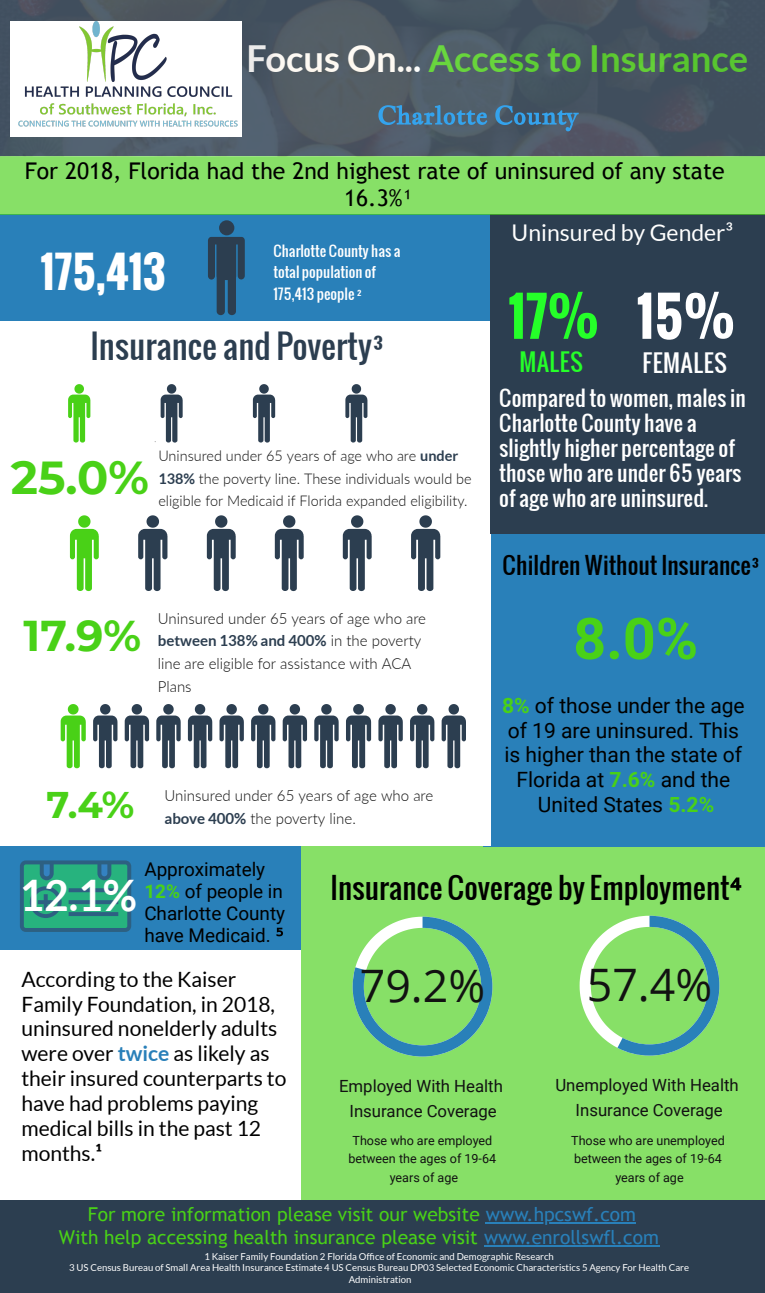
<style>
.page{position:relative;width:765px;height:1293px;background:#fff}
.page>*{position:absolute;margin:0;border:0;box-sizing:border-box;transform-origin:0 0}
.t1{font:700 57.5px "Roboto";color:#49d117}
.t2{font:700 52.5px "Oswald";color:#25ff29}
.t3{font:700 46.12px "Montserrat";color:#49d117}
.t4{font:44.75px "Open Sans";color:#121212}
.t5{font:700 43px "Montserrat";color:#49d117}
.t6{font:700 42.62px "Oswald";color:#fff}
.t7{font:700 42.5px "Lato";color:#fff}
.t8{font:700 37.12px "Montserrat";color:#49d117}
.t9{font:700 36.38px "Lato";color:#49d117}
.t10{font:32.5px "Oswald";color:#2c3e50}
.t11{font:28.75px "Oswald";color:#000}
.t12{font:23.62px "Oswald";color:#fff}
.t13{font:23.62px "Oswald";color:#25ff29}
.t14{font:23px/26.8px "Trebuchet MS";color:#000;text-align:center}
.t15{font:23px "Oswald";color:#000}
.t16{font:23px "Lato";color:#fff}
.t17{font:21.12px/24.9px "Lato";color:#000}
.t18{font:21.12px/24.9px "Oswald";color:#fff}
.t19{font:21.12px/24.9px "Roboto";color:#000;text-align:center}
.t20{font:19.12px/23px "Trebuchet MS";color:#49d117;text-align:center}
.t21{font:18.88px/22.1px "Roboto";color:#000}
.t22{font:16.75px/25.1px "Roboto";color:#121212;text-align:center}
.t23{font:300 15px/22.8px "Lato";color:#121212}
.t24{font:300 14.5px/22.2px "Lato";color:#121212}
.t25{font:14.25px/21.4px "Oswald";color:#fff}
.t26{font:12.62px/18.9px "Roboto";color:#121212;text-align:center}
.t27{font:9.62px/11.5px "Lato";color:#fff;text-align:center}
.s1{color:#fff}
.s2{font-weight:700;color:#2c3e50}
.s3{font-weight:700;color:#49d117}
.s4{font-family:"DejaVu Sans";color:rgb(0 0 0/0)}
.s5{font-weight:700;color:#2980b9}
.s6{font-weight:700}
.s7{color:#2980b9}
</style>
<div class="page">
<div style="left:301px;top:843px;width:464px;height:360px;background:#87e067"></div>
<div style="left:0;top:1199px;width:765px;height:93px;background:#2c3e50"></div>
<svg style="left:730px;top:877px;width:11px;height:13px"></svg>
<div style="left:0;top:844px;width:300px;height:105px;background:#2980b9"></div>
<svg style="left:20px;top:860px;width:111px;height:72px;background:#299681"></svg>
<div style="left:483px;top:532px;width:282px;height:314px;background:#2980b9"></div>
<div style="left:0;top:317px;width:490px;height:528px;background:#fff"></div>
<div style="left:0;top:214px;width:492px;height:106px;background:#2980b9"></div>
<div style="left:490px;top:214px;width:275px;height:319px;background:#2c3e50"></div>
<div style="left:0;top:155px;width:765px;height:60px;background:#87e067"></div>
<div style="left:219px;top:220px;width:15px;height:15px;background:#2c3e50;border-radius:50%"></div>
<svg style="left:208px;top:237px;width:37px;height:78px"></svg>
<svg style="left:580px;top:915px;width:139px;height:140px"></svg>
<svg style="left:277px;top:927px;width:6px;height:9px"></svg>
<svg style="left:68px;top:384px;width:22px;height:58px"></svg>
<svg style="left:161px;top:384px;width:22px;height:58px"></svg>
<svg style="left:253px;top:384px;width:22px;height:58px"></svg>
<svg style="left:345px;top:384px;width:22px;height:58px"></svg>
<svg style="left:61px;top:704px;width:25px;height:64px"></svg>
<svg style="left:93px;top:704px;width:24px;height:64px"></svg>
<svg style="left:125px;top:704px;width:24px;height:64px"></svg>
<svg style="left:156px;top:704px;width:25px;height:64px"></svg>
<svg style="left:188px;top:704px;width:24px;height:64px"></svg>
<svg style="left:220px;top:704px;width:24px;height:64px"></svg>
<svg style="left:251px;top:704px;width:24px;height:64px"></svg>
<svg style="left:283px;top:704px;width:24px;height:64px"></svg>
<svg style="left:314px;top:704px;width:25px;height:64px"></svg>
<svg style="left:346px;top:704px;width:25px;height:64px"></svg>
<svg style="left:378px;top:704px;width:25px;height:64px"></svg>
<svg style="left:410px;top:704px;width:24px;height:64px"></svg>
<svg style="left:442px;top:704px;width:24px;height:64px"></svg>
<svg style="left:70px;top:515px;width:29px;height:76px"></svg>
<svg style="left:138px;top:515px;width:29px;height:76px"></svg>
<svg style="left:207px;top:515px;width:29px;height:76px"></svg>
<svg style="left:275px;top:515px;width:29px;height:76px"></svg>
<svg style="left:343px;top:515px;width:29px;height:76px"></svg>
<svg style="left:411px;top:515px;width:29px;height:76px"></svg>
<svg style="left:353px;top:916px;width:139px;height:140px"></svg>
<img style="left:0;top:0;width:765px;height:156px">
<svg style="left:378px;top:105px;width:201px;height:26px;background:#466c88"></svg>
<div style="left:11px;top:21px;width:231px;height:116px;background:#fff"></div>
<img style="left:19px;top:21px;width:219px;height:106px">
<hr style="left:486px;top:1222px;width:150px;height:2px;background:#2980b9">
<hr style="left:484px;top:1245px;width:175px;height:2px;background:#2980b9">
<h3 class="t9" style="left:246px;top:38px;width:504px"><span class="s1">Focus On...</span> Access to Insurance</h3>
<h3 class="t14" style="left:25px;top:157px;width:701px">For 2018, Florida had the 2nd highest rate of uninsured of any state<br>16.3%¹</h3>
<h3 class="t6" style="left:40px;top:240px;width:127px">175,413</h3>
<h3 class="t25" style="left:273px;top:240px;width:129px">Charlotte County has a total population of<br>175,413 people ²</h3>
<h3 class="t10" style="left:90px;top:321px;width:295px">Insurance and Poverty³</h3>
<h3 class="t3" style="left:11px;top:449px;width:139px">25.0%</h3>
<h3 class="t24" style="left:158px;top:445px;width:315px">Uninsured under 65 years of age who are <span class="s2">under<br>138%</span> the poverty line. These individuals would be eligible for Medicaid if Florida expanded eligibility.</h3>
<h3 class="t5" style="left:24px;top:609px;width:119px">17.9%</h3>
<h3 class="t23" style="left:158px;top:606px;width:270px">Uninsured under 65 years of age who are <span class="s2">between 138% and 400%</span> in the poverty line are eligible for assistance with ACA<br>Plans</h3>
<h3 class="t8" style="left:47px;top:782px;width:89px">7.4%</h3>
<h3 class="t23" style="left:165px;top:784px;width:270px">Uninsured under 65 years of age who are <span class="s2">above 400%</span> the poverty line.</h3>
<h3 class="t16" style="left:512px;top:220px;width:223px">Uninsured by Gender³</h3>
<h2 class="t2" style="left:508px;top:277px;width:229px">17% <span class="s1">15%</span></h2>
<h3 class="t13" style="left:519px;top:344px;width:65px">MALES</h3>
<h3 class="t12" style="left:643px;top:344px;width:86px">FEMALES</h3>
<h3 class="t18" style="left:499px;top:385px;width:248px">Compared to women, males in<br>Charlotte County have a slightly higher percentage of those who are under 65 years of age who are uninsured.</h3>
<h3 class="t15" style="left:503px;top:547px;width:259px">Children Without Insurance³</h3>
<h1 class="t1" style="left:573px;top:605px;width:126px">8.0%</h1>
<h3 class="t19" style="left:502px;top:693px;width:244px"><span class="s3">8%</span> of those under the age of 19 are uninsured. This is higher than the state of<br>Florida at <span class="s3">7.6%</span> and the<br>United States <span class="s3">5.2%</span></h3>
<h3 class="t7" style="left:20px;top:871px;width:119px">12.1%</h3>
<h3 class="t21" style="left:144px;top:858px;width:142px">Approximately<br><span class="s3">12%</span> of people in<br>Charlotte County have Medicaid. <span class="s4">⁵</span></h3>
<h3 class="t11" style="left:331px;top:865px;width:412px">Insurance Coverage by Employment<span class="s4">⁴</span></h3>
<h3 class="t17" style="left:21px;top:966px;width:255px">According to the Kaiser<br>Family Foundation, in 2018,</h3>
<h3 class="t4" style="left:360px;top:954px;width:127px">79.2%</h3>
<h3 class="t17" style="left:21px;top:1016px;width:267px">uninsured nonelderly adults were over <span class="s5">twice</span> as likely as their insured counterparts to have had problems paying medical bills in the past 12 months.<span class="s6">¹</span></h3>
<h3 class="t22" style="left:339px;top:1073px;width:165px">Employed With Health<br>Insurance Coverage</h3>
<h3 class="t26" style="left:348px;top:1130px;width:149px">Those who are employed between the ages of 19-64 years of age</h3>
<h3 class="t4" style="left:587px;top:953px;width:127px">57.4%</h3>
<h3 class="t22" style="left:555px;top:1073px;width:185px">Unemployed With Health<br>Insurance Coverage</h3>
<h3 class="t26" style="left:571px;top:1130px;width:155px">Those who are unemployed between the ages of 19-64 years of age</h3>
<h3 class="t20" style="left:59px;top:1202px;width:601px">For more information please visit our website <span class="s7">www.hpcswf.com<br></span>With help accessing health insurance please visit <span class="s7">www.enrollswfl.com</span></h3>
<p class="t27" style="left:69px;top:1250px;width:621px">1 Kaiser Family Foundation 2 Florida Office of Economic and Demographic Research<br>3 US Census Bureau of Small Area Health Insurance Estimate 4 US Census Bureau DP03 Selected Economic Characteristics 5 Agency For Health Care<br>Administration</p>
</div>
